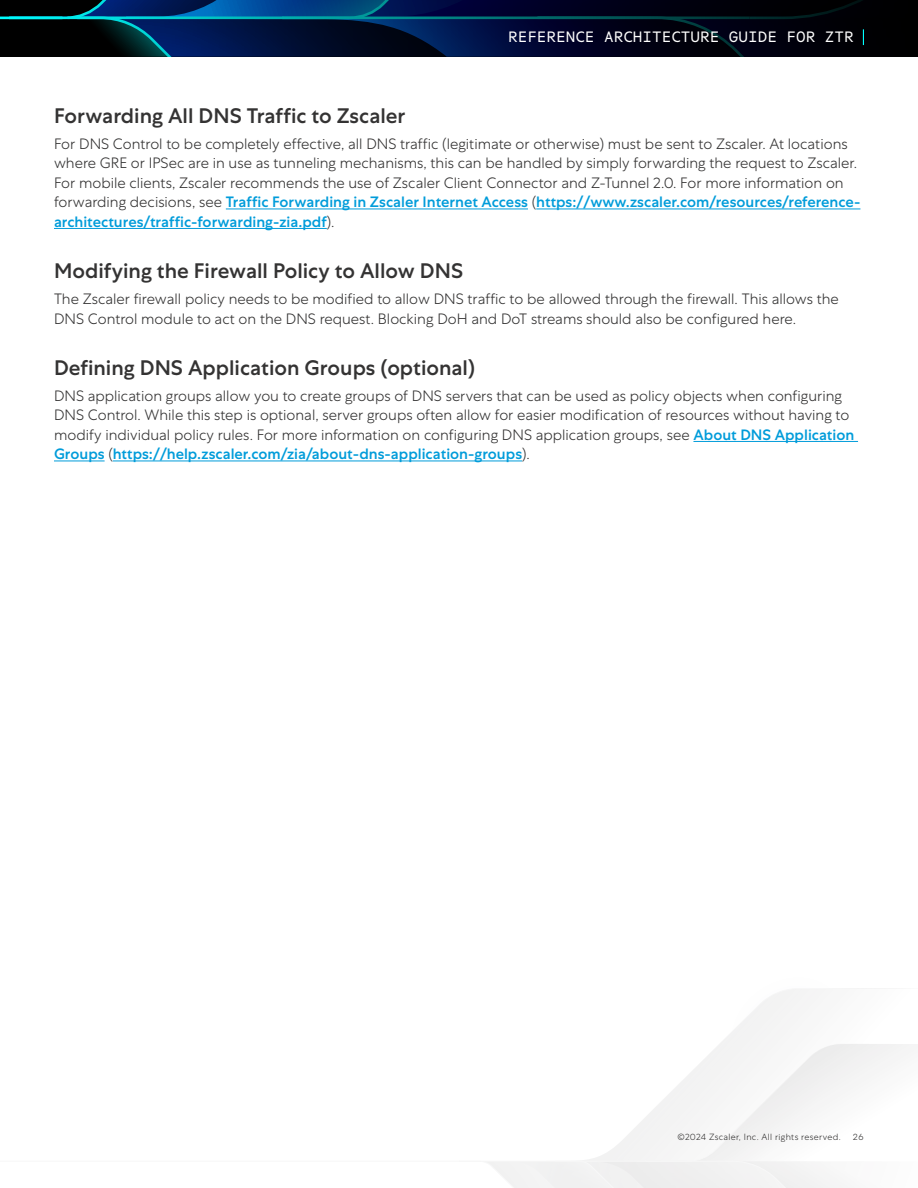
<style>
.page{position:relative;width:918px;height:1188px;background:#fff}
.page>*{position:absolute;margin:0;border:0;box-sizing:border-box;transform-origin:0 0}
.t1{font:500 21px "Centra No 1";color:#343333}
.Paragraph{font:300 15px/19.5px "Centra No 1";color:#343333}
.t2{font:15px "Centra Mono";color:#fff}
.t3{font:300 9px "Centra No 1";letter-spacing:.035em;color:#343333}
.t4{font:300 9px "Centra Mono";color:#343333}
.s1{font-weight:500;color:#009cda}
</style>
<div class="page">
<svg style="left:487px;top:988px;width:429px;height:200px"></svg>
<hr style="left:0;top:1161px;width:460px;height:1px;background:#b3b3b3">
<hr style="left:459px;top:1161px;width:261px;height:1px;background:#b3b3b3">
<svg style="left:0;top:0;width:918px;height:57px;background:#00132e"></svg>
<hr style="left:226px;top:209px;width:302px;height:1px;background:#009cda">
<hr style="left:536px;top:209px;width:324px;height:1px;background:#009cda">
<hr style="left:54px;top:228px;width:273px;height:1px;background:#009cda">
<hr style="left:693px;top:441px;width:165px;height:1px;background:#009cda">
<hr style="left:54px;top:461px;width:51px;height:1px;background:#009cda">
<hr style="left:113px;top:461px;width:409px;height:1px;background:#009cda">
<p class="t2" style="left:508px;top:29px;width:347px">REFERENCE ARCHITECTURE GUIDE FOR ZTR</p>
<h2 class="t1" style="left:54px;top:103px;width:353px">Forwarding All DNS Traffic to Zscaler</h2>
<p class="Paragraph" style="left:54px;top:134px;width:808px">For DNS Control to be completely effective, all DNS traffic (legitimate or otherwise) must be sent to Zscaler. At locations where GRE or IPSec are in use as tunneling mechanisms, this can be handled by simply forwarding the request to Zscaler.<br>For mobile clients, Zscaler recommends the use of Zscaler Client Connector and Z-Tunnel 2.0. For more information on forwarding decisions, see <span class="s1">Traffic Forwarding in Zscaler Internet Access</span> (<span class="s1">https://www.zscaler.com/resources/reference&shy;architectures/traffic-forwarding-zia.pdf</span>).</p>
<h2 class="t1" style="left:54px;top:258px;width:411px">Modifying the Firewall Policy to Allow DNS</h2>
<p class="Paragraph" style="left:54px;top:289px;width:786px">The Zscaler firewall policy needs to be modified to allow DNS traffic to be allowed through the firewall. This allows the<br>DNS Control module to act on the DNS request. Blocking DoH and DoT streams should also be configured here.</p>
<h2 class="t1" style="left:54px;top:355px;width:423px">Defining DNS Application Groups (optional)</h2>
<p class="Paragraph" style="left:54px;top:386px;width:802px">DNS application groups allow you to create groups of DNS servers that can be used as policy objects when configuring DNS Control. While this step is optional, server groups often allow for easier modification of resources without having to modify individual policy rules. For more information on configuring DNS application groups, see <span class="s1">About DNS Application Groups</span> (<span class="s1">https://help.zscaler.com/zia/about-dns-application-groups</span>).</p>
<p class="t3" style="left:677px;top:1132px;width:165px">©2024 Zscaler, Inc. All rights reserved.</p>
<p class="t4" style="left:852px;top:1132px;width:13px">26</p>
</div>
